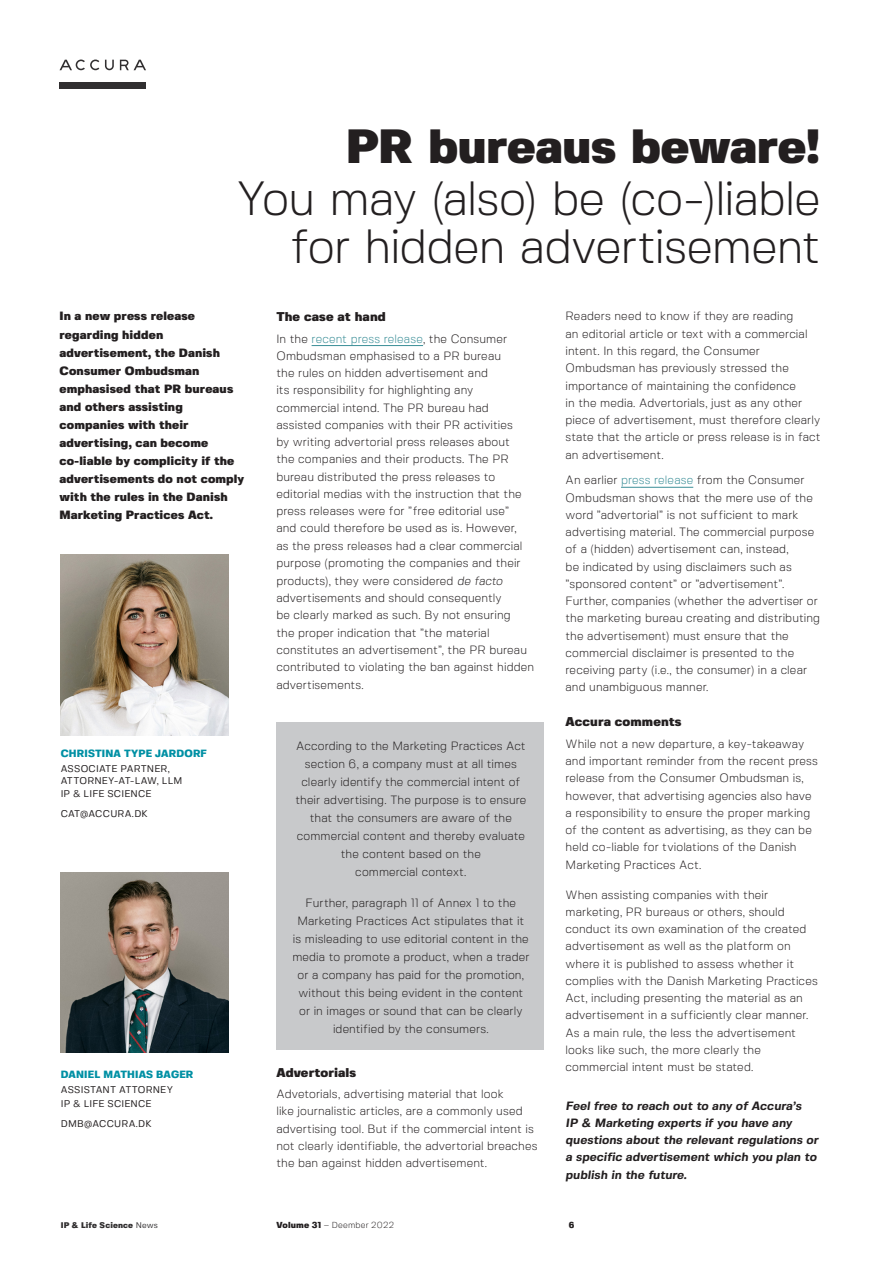
<style>
.page{position:relative;width:893px;height:1263px;background:#fff}
.page>*{position:absolute;margin:0;border:0;box-sizing:border-box;transform-origin:0 0}
.Titel_linje_2{font:300 48px/48px "Fivo Sans";letter-spacing:-.015em;color:#231f20;text-align:right}
.Titel_linje_1{font:900 48px "Fivo Sans";letter-spacing:-.01em;color:#231f20}
.Mellemrubrik_fed{font:900 12.75px "Fivo Sans";letter-spacing:.005em;color:#231f20}
.Brødtekst{font:300 12px/17.2px "Fivo Sans";letter-spacing:.01em;color:#231f20}
.Fremhævet_venstre_ko{font:900 12px/18px "Fivo Sans";letter-spacing:.01em;color:#231f20}
.Slutbemærkning_med_f{font:italic 700 12px/17.4px "Fivo Sans";letter-spacing:.01em;color:#231f20}
.Navn_lys_turkis{font:800 10.5px "Fivo Sans";letter-spacing:.015em;color:#0090a4}
.Titel__speciale_og_e{font:9.75px/11.7px "Fivo Sans";letter-spacing:.015em;color:#231f20}
.t1{font:300 8.7px "Fivo Sans";letter-spacing:.03em;color:#231f20}
.t2{font:900 8.7px "Fivo Sans";color:#231f20}
.t3{font:900 8.25px "Fivo Sans";letter-spacing:.015em;color:#312f30}
.s1{color:#3a8e97}
.s2{font-style:italic}
.s3{font-weight:400}
.s4{font-weight:900}
</style>
<div class="page">
<div style="left:60px;top:82px;width:86px;height:6px;background:#312f30"></div>
<svg style="left:105px;top:60px;width:9px;height:10px"></svg>
<svg style="left:120px;top:60px;width:26px;height:10px"></svg>
<svg style="left:60px;top:60px;width:39px;height:10px"></svg>
<div style="left:276px;top:723px;width:268px;height:327px;background:#c2c3c6"></div>
<hr style="left:621px;top:487px;width:72px;height:1px;background:#3a8e97">
<hr style="left:312px;top:345px;width:111px;height:1px;background:#3a8e97">
<img style="left:61px;top:555px;width:167px;height:180px">
<img style="left:61px;top:872px;width:167px;height:181px">
<p class="Titel_linje_1" style="left:346px;top:116px;width:476px">PR bureaus beware!</p>
<p class="Titel_linje_2" style="left:236px;top:174px;width:586px">You may (also) be (co-)liable for hidden advertisement</p>
<p class="Fremhævet_venstre_ko" style="left:60px;top:307px;width:186px">In a new press release regarding hidden advertisement, the Danish<br>Consumer Ombudsman emphasised that PR bureaus and others assisting companies with their advertising, can become co-liable by complicity if the advertisements do not comply with the rules in the Danish<br>Marketing Practices Act.</p>
<p class="Navn_lys_turkis" style="left:61px;top:747px;width:148px">CHRISTINA TYPE JARDORF</p>
<p class="Titel__speciale_og_e" style="left:61px;top:762px;width:123px">ASSOCIATE PARTNER,<br>ATTORNEY-AT-LAW, LLM</p>
<p class="Titel__speciale_og_e" style="left:61px;top:788px;width:92px">IP &amp; LIFE SCIENCE</p>
<p class="Titel__speciale_og_e" style="left:61px;top:808px;width:89px">CAT@ACCURA.DK</p>
<p class="Navn_lys_turkis" style="left:61px;top:1068px;width:134px">DANIEL MATHIAS BAGER</p>
<p class="Titel__speciale_og_e" style="left:61px;top:1084px;width:114px">ASSISTANT ATTORNEY</p>
<p class="Titel__speciale_og_e" style="left:61px;top:1097px;width:92px">IP &amp; LIFE SCIENCE</p>
<p class="Titel__speciale_og_e" style="left:61px;top:1117px;width:93px">DMB@ACCURA.DK</p>
<p class="Mellemrubrik_fed" style="left:276px;top:309px;width:111px">The case at hand</p>
<p class="Brødtekst" style="left:276px;top:330px;width:259px">In the <span class="s1">recent press release</span>, the Consumer Ombudsman emphasised to a PR bureau<br>the rules on hidden advertisement and<br>its responsibility for highlighting any commercial intend. The PR bureau had assisted companies with their PR activities<br>by writing advertorial press releases about<br>the companies and their products. The PR bureau distributed the press releases to editorial medias with the instruction that the press releases were for ”free editorial use”<br>and could therefore be used as is. However,<br>as the press releases had a clear commercial purpose (promoting the companies and their products), they were considered <span class="s2">de facto </span>advertisements and should consequently<br>be clearly marked as such. By not ensuring<br>the proper indication that ”the material constitutes an advertisement”, the PR bureau contributed to violating the ban against hidden advertisements.</p>
<p class="Brødtekst" style="left:295px;top:736px;width:232px;line-height:18px;text-align:center">According to the Marketing Practices Act section 6, a company must at all times clearly identify the commercial intent of their advertising. The purpose is to ensure that the consumers are aware of the commercial content and thereby evaluate the content based on the<br>commercial context.</p>
<p class="Brødtekst" style="left:292px;top:893px;width:239px;line-height:18px;text-align:center">Further, paragraph 11 of Annex 1 to the Marketing Practices Act stipulates that it is misleading to use editorial content in the media to promote a product, when a trader or a company has paid for the promotion, without this being evident in the content or in images or sound that can be clearly identified by the consumers.</p>
<p class="Mellemrubrik_fed" style="left:276px;top:1064px;width:81px">Advertorials</p>
<p class="Brødtekst" style="left:276px;top:1085px;width:263px">Advetorials, advertising material that look<br>like journalistic articles, are a commonly used advertising tool. But if the commercial intent is not clearly identifiable, the advertorial breaches the ban against hidden advertisement.</p>
<p class="Brødtekst" style="left:566px;top:308px;width:257px">Readers need to know if they are reading<br>an editorial article or text with a commercial intent. In this regard, the Consumer Ombudsman has previously stressed the importance of maintaining the confidence<br>in the media. Advertorials, just as any other piece of advertisement, must therefore clearly state that the article or press release is in fact an advertisement.</p>
<p class="Brødtekst" style="left:566px;top:471px;width:256px">An earlier <span class="s1">press release</span> from the Consumer Ombudsman shows that the mere use of the word ”advertorial” is not sufficient to mark advertising material. The commercial purpose of a (hidden) advertisement can, instead,<br>be indicated by using disclaimers such as ”sponsored content” or ”advertisement”.<br>Further, companies (whether the advertiser or the marketing bureau creating and distributing the advertisement) must ensure that the commercial disclaimer is presented to the receiving party (i.e., the consumer) in a clear and unambiguous manner.</p>
<p class="Mellemrubrik_fed" style="left:566px;top:714px;width:117px">Accura comments</p>
<p class="Brødtekst" style="left:566px;top:735px;width:254px">While not a new departure, a key-takeaway and important reminder from the recent press release from the Consumer Ombudsman is, however, that advertising agencies also have a responsibility to ensure the proper marking of the content as advertising, as they can be held co-liable for tviolations of the Danish Marketing Practices Act.</p>
<p class="Brødtekst" style="left:566px;top:886px;width:254px">When assisting companies with their marketing, PR bureaus or others, should conduct its own examination of the created advertisement as well as the platform on where it is published to assess whether it complies with the Danish Marketing Practices Act, including presenting the material as an advertisement in a sufficiently clear manner.<br>As a main rule, the less the advertisement looks like such, the more clearly the commercial intent must be stated.</p>
<p class="Slutbemærkning_med_f" style="left:566px;top:1097px;width:254px">Feel free to reach out to any of Accura’s<br>IP &amp; Marketing experts if you have any questions about the relevant regulations or a specific advertisement which you plan to publish in the future.</p>
<p class="t3" style="left:61px;top:1220px;width:99px">IP &amp; Life Science <span class="s3">News</span></p>
<p class="t1" style="left:276px;top:1220px;width:119px"><span class="s4">Volume 31</span> – Deember 2022</p>
<p class="t2" style="left:569px;top:1220px;width:7px">6</p>
</div>
